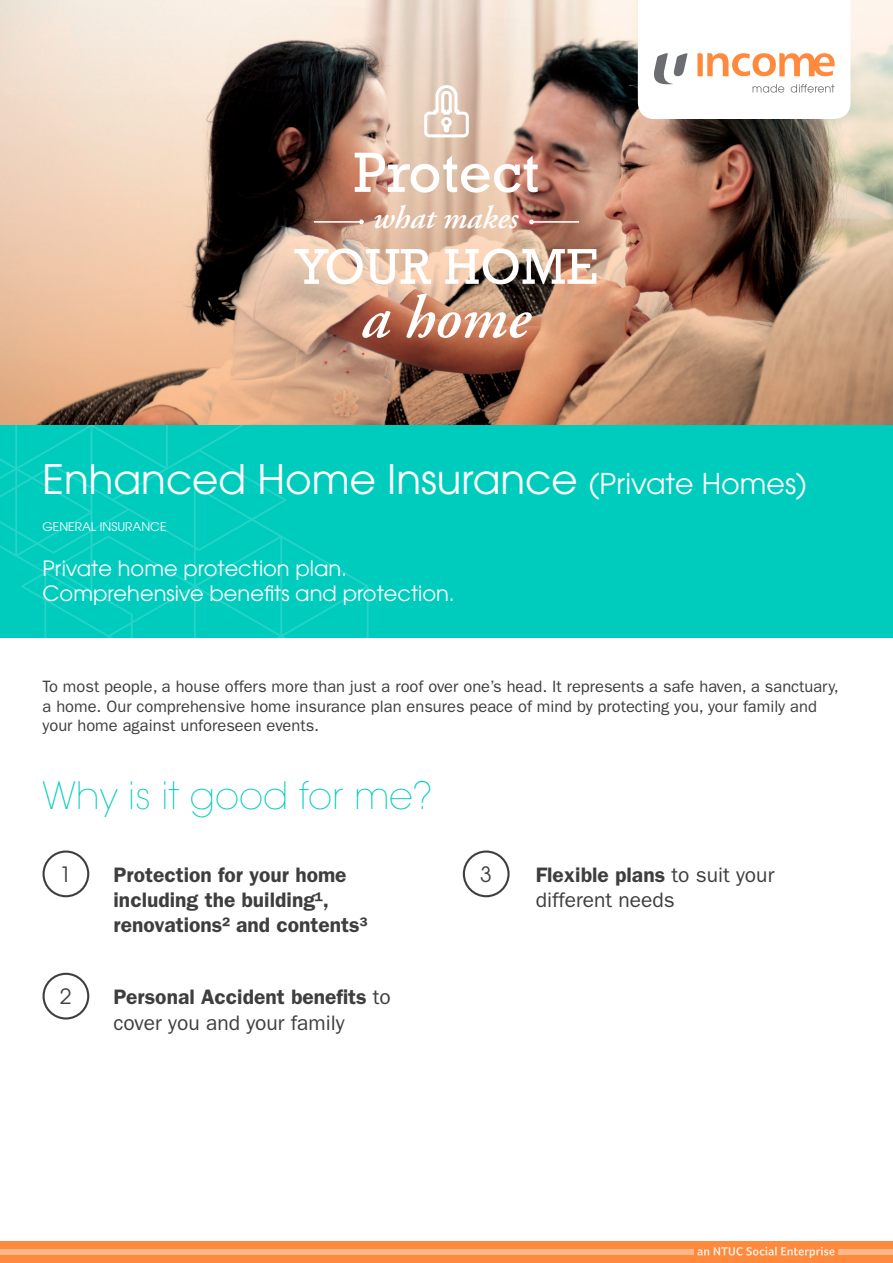
<style>
.page{position:relative;width:893px;height:1263px;background:#fff}
.page>*{position:absolute;margin:0;border:0;box-sizing:border-box;transform-origin:0 0}
.t1{font:italic 600 60.9px "Adobe Garamond Pro";color:#fff}
.t2{font:57.75px "Rockwell";color:#fff}
.t3{font:51.3px "Rockwell";color:#fff}
.t4{font:40.5px "Avant Garde";color:#fff}
.t5{font:200 37.5px "Avant Garde";color:#00ccbe}
.t6{font:italic 600 32.1px "Adobe Garamond Pro";color:#fff}
.t7{font:600 21px/25.2px "ITC Franklin Gothic Std";color:#3e3e3f}
.t8{font:21px/25.2px "Avant Garde";color:#fff}
.t9{font:21px/25.2px "ITC Franklin Gothic Std";color:#3e3e3f}
.t10{font:21px "Avant Garde";color:#3e3e3f}
.t11{font:16.5px/19.8px "ITC Franklin Gothic Std";color:#3e3e3f}
.t12{font:12px "Avant Garde";color:#fff}
.s1{font-size:28.5px}
.s2{font-weight:400}
.s3{font-weight:600}
</style>
<div class="page">
<img style="left:0;top:0;width:893px;height:425px">
<div style="left:0;top:425px;width:893px;height:213px;background:#00ccbe"></div>
<svg style="left:0;top:425px;width:369px;height:213px"></svg>
<div style="left:43px;top:850px;width:46px;height:47px;border:2px solid #3e3e3f;border-radius:50%"></div>
<div style="left:43px;top:973px;width:46px;height:46px;border:2px solid #3e3e3f;border-radius:50%"></div>
<div style="left:463px;top:850px;width:47px;height:47px;border:2px solid #3e3e3f;border-radius:50%"></div>
<hr style="left:531px;top:221px;width:48px;height:2px;background:#fff">
<svg style="left:529px;top:219px;width:5px;height:5px"></svg>
<hr style="left:314px;top:221px;width:48px;height:2px;background:#fff">
<svg style="left:359px;top:219px;width:5px;height:5px"></svg>
<svg style="left:424px;top:85px;width:45px;height:52px"></svg>
<div style="left:0;top:1242px;width:893px;height:21px;background:#ff893d"></div>
<svg style="left:638px;top:0;width:212px;height:119px"></svg>
<svg style="left:697px;top:1247px;width:138px;height:11px"></svg>
<div style="left:0;top:1249px;width:693px;height:6px;background:#ffb789"></div>
<div style="left:839px;top:1249px;width:54px;height:6px;background:#ffb789"></div>
<h2 class="t2" style="left:354px;top:139px;width:187px">Protect</h2>
<h3 class="t6" style="left:373px;top:199px;width:147px">what makes</h3>
<h3 class="t3" style="left:295px;top:237px;width:305px">YOUR HOME</h3>
<h1 class="t1" style="left:361px;top:283px;width:170px">a home</h1>
<h3 class="t4" style="left:43px;top:455px;width:766px">Enhanced Home Insurance <span class="s1">(Private Homes)</span></h3>
<p class="t12" style="left:43px;top:520px;width:125px">GENERAL INSURANCE</p>
<p class="t8" style="left:43px;top:555px;width:414px">Private home protection plan.<br>Comprehensive benefits and protection.</p>
<p class="t11" style="left:43px;top:676px;width:798px">To most people, a house offers more than just a roof over one’s head. It represents a safe haven, a sanctuary, a home. Our comprehensive home insurance plan ensures peace of mind by protecting you, your family and your home against unforeseen events.</p>
<h3 class="t5" style="left:43px;top:774px;width:392px">Why is it good for me?</h3>
<p class="t10" style="left:60px;top:862px;width:13px">1</p>
<p class="t10" style="left:60px;top:984px;width:13px">2</p>
<p class="t7" style="left:114px;top:862px;width:255px">Protection for your home including the building¹, renovations² and contents³</p>
<p class="t7" style="left:114px;top:984px;width:279px">Personal Accident benefits <span class="s2">to cover you and your family</span></p>
<p class="t10" style="left:480px;top:862px;width:13px">3</p>
<p class="t9" style="left:536px;top:862px;width:240px"><span class="s3">Flexible plans</span> to suit your different needs</p>
</div>
